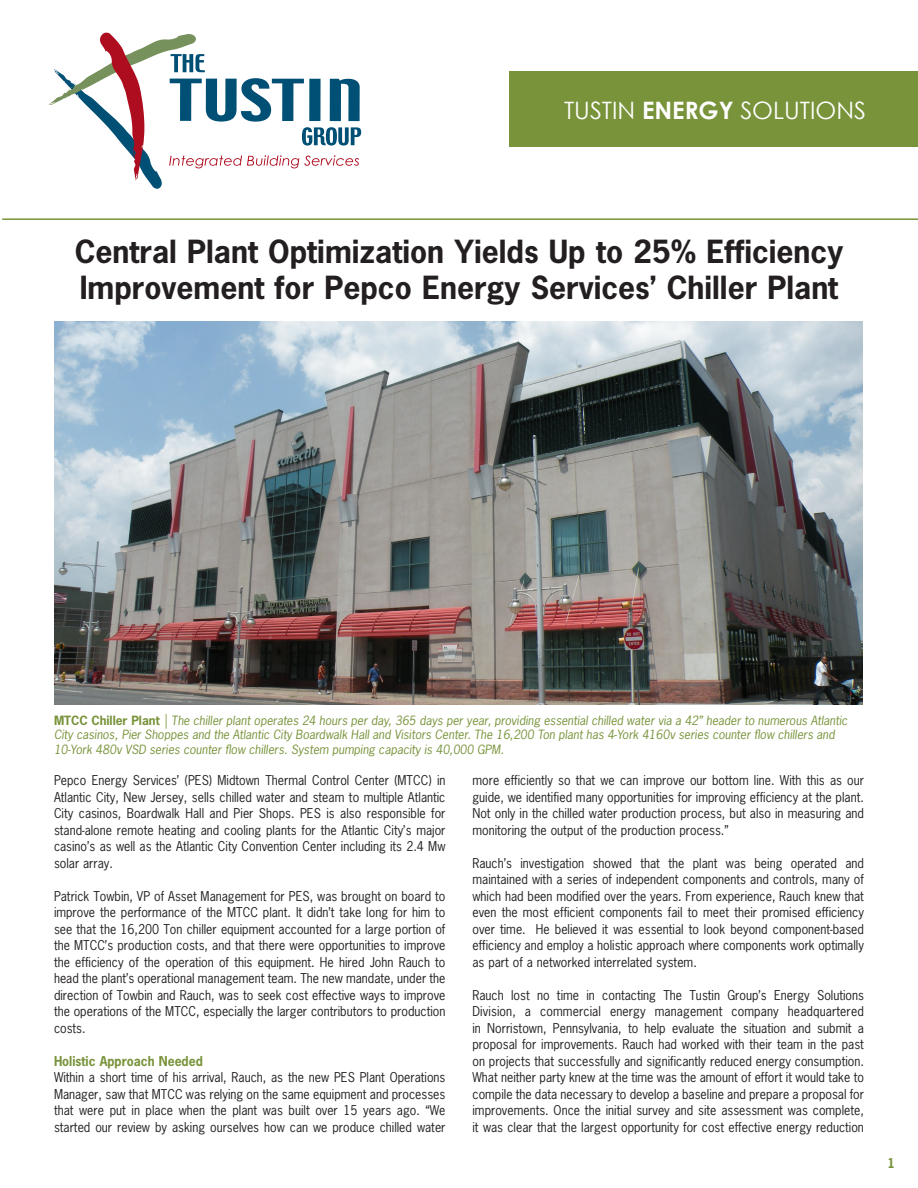
<style>
.page{position:relative;width:918px;height:1188px;background:#fff}
.page>*{position:absolute;margin:0;border:0;box-sizing:border-box;transform-origin:0 0}
.t1{font:700 30px/36px "News Gothic Std";color:#231f20}
.t2{font:24px "Century Gothic";color:#fff}
.t3{font:12.75px/16.5px "News Gothic Std";color:#231f20;text-align:justify;scale:.96 1}
.t4{font:700 12.75px "News Gothic Std";color:#78933a;scale:.96 1}
.t5{font:italic 12px/14.4px "News Gothic Std";color:#78933a}
.s1{font-weight:700}
.s2{font-weight:700;font-style:normal}
</style>
<div class="page">
<img style="left:54px;top:322px;width:808px;height:383px">
<div style="left:509px;top:71px;width:409px;height:75px;background:#78933a"></div>
<svg style="left:48px;top:32px;width:313px;height:157px"></svg>
<hr style="left:2px;top:218px;width:916px;height:2px;background:#78933a">
<h2 class="t2" style="left:564px;top:95px;width:304px">TUSTIN <span class="s1">ENERGY</span> SOLUTIONS</h2>
<h1 class="t1" style="left:75px;top:233px;width:770px">Central Plant Optimization Yields Up to 25% Efficiency<br>Improvement for Pepco Energy Services’ Chiller Plant</h1>
<p class="t5" style="left:54px;top:713px;width:795px"><span class="s2">MTCC Chiller Plant</span> | The chiller plant operates 24 hours per day, 365 days per year, providing essential chilled water via a 42” header to numerous Atlantic<br>City casinos, Pier Shoppes and the Atlantic City Boardwalk Hall and Visitors Center. The 16,200 Ton plant has 4-York 4160v series counter flow chillers and<br>10-York 480v VSD series counter flow chillers. System pumping capacity is 40,000 GPM.</p>
<p class="t3" style="left:54px;top:772px;width:409px">Pepco Energy Services’ (PES) Midtown Thermal Control Center (MTCC) in Atlantic City, New Jersey, sells chilled water and steam to multiple Atlantic City casinos, Boardwalk Hall and Pier Shops. PES is also responsible for stand-alone remote heating and cooling plants for the Atlantic City’s major casino’s as well as the Atlantic City Convention Center including its 2.4 Mw solar array.</p>
<p class="t3" style="left:54px;top:888px;width:409px">Patrick Towbin, VP of Asset Management for PES, was brought on board to improve the performance of the MTCC plant. It didn’t take long for him to see that the 16,200 Ton chiller equipment accounted for a large portion of the MTCC’s production costs, and that there were opportunities to improve the efficiency of the operation of this equipment. He hired John Rauch to head the plant’s operational management team. The new mandate, under the direction of Towbin and Rauch, was to seek cost effective ways to improve the operations of the MTCC, especially the larger contributors to production costs.</p>
<p class="t4" style="left:54px;top:1053px;width:157px">Holistic Approach Needed</p>
<p class="t3" style="left:54px;top:1069px;width:409px">Within a short time of his arrival, Rauch, as the new PES Plant Operations Manager, saw that MTCC was relying on the same equipment and processes that were put in place when the plant was built over 15 years ago. “We started our review by asking ourselves how can we produce chilled water</p>
<p class="t3" style="left:473px;top:772px;width:409px">more efficiently so that we can improve our bottom line. With this as our guide, we identified many opportunities for improving efficiency at the plant.<br>Not only in the chilled water production process, but also in measuring and monitoring the output of the production process.”</p>
<p class="t3" style="left:473px;top:855px;width:409px">Rauch’s investigation showed that the plant was being operated and maintained with a series of independent components and controls, many of which had been modified over the years. From experience, Rauch knew that even the most efficient components fail to meet their promised efficiency over time. He believed it was essential to look beyond component-based efficiency and employ a holistic approach where components work optimally as part of a networked interrelated system.</p>
<p class="t3" style="left:473px;top:987px;width:409px">Rauch lost no time in contacting The Tustin Group’s Energy Solutions Division, a commercial energy management company headquartered in Norristown, Pennsylvania, to help evaluate the situation and submit a proposal for improvements. Rauch had worked with their team in the past on projects that successfully and significantly reduced energy consumption.<br>What neither party knew at the time was the amount of effort it would take to compile the data necessary to develop a baseline and prepare a proposal for improvements. Once the initial survey and site assessment was complete, it was clear that the largest opportunity for cost effective energy reduction</p>
<p class="t4" style="left:888px;top:1155px;width:9px">1</p>
</div>
